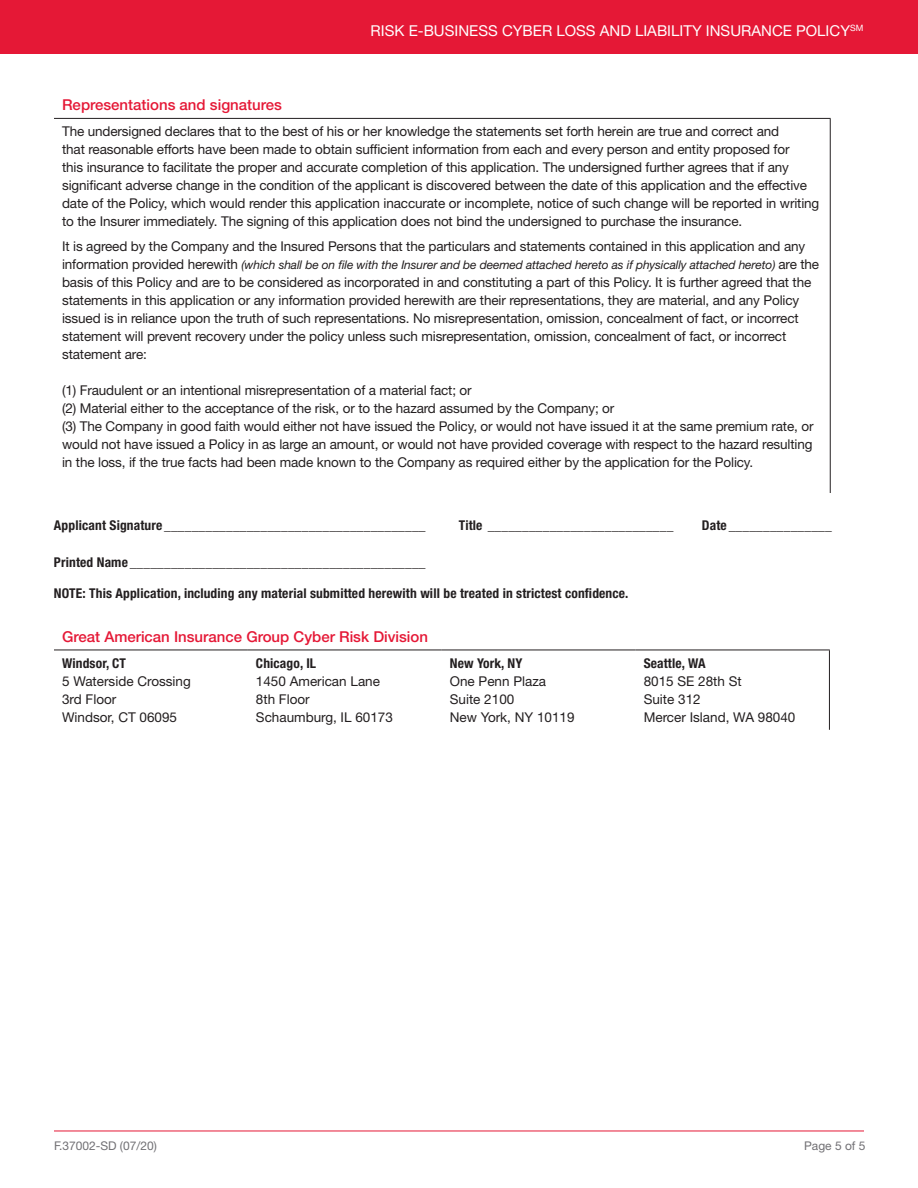
<style>
.page{position:relative;width:918px;height:1188px;background:#fff}
.page>*{position:absolute;margin:0;border:0;box-sizing:border-box;transform-origin:0 0}
.t1{font:500 15px "Helvetica Neue LT Std";color:#e51836}
.t2{font:15px "Helvetica Neue LT Std";color:#fff}
.t3{font:13.5px/18px "Helvetica Neue LT Std";letter-spacing:-.01em;color:#231f20}
.t4{font:700 condensed 13.5px "Helvetica Neue LT Std";letter-spacing:.01em;color:#231f20}
.t5{font:italic 12px "Helvetica Neue LT Std";letter-spacing:-.01em;color:#231f20}
.t6{font:12px "Helvetica Neue LT Std";color:#717074}
.s1{font-style:normal;font-size:13.5px}
</style>
<div class="page">
<div style="left:0;top:0;width:918px;height:54px;background:#e51836"></div>
<hr style="left:54px;top:1131px;width:810px;height:1px;background:#e51836">
<hr style="left:54px;top:118px;width:777px;height:1px;background:#231f20">
<hr style="left:830px;top:119px;width:1px;height:374px;background:#231f20">
<hr style="left:54px;top:650px;width:194px;height:1px;background:#231f20">
<hr style="left:248px;top:650px;width:194px;height:1px;background:#231f20">
<hr style="left:442px;top:650px;width:194px;height:1px;background:#231f20">
<hr style="left:636px;top:650px;width:194px;height:1px;background:#231f20">
<hr style="left:829px;top:650px;width:1px;height:80px;background:#231f20">
<p class="t2" style="left:371px;top:22px;width:494px">RISK E-BUSINESS CYBER LOSS AND LIABILITY INSURANCE POLICY<sup>SM</sup></p>
<p class="t1" style="left:62px;top:96px;width:221px">Representations and signatures</p>
<p class="t3" style="left:62px;top:122px;width:759px">The undersigned declares that to the best of his or her knowledge the statements set forth herein are true and correct and<br>that reasonable efforts have been made to obtain sufficient information from each and every person and entity proposed for<br>this insurance to facilitate the proper and accurate completion of this application. The undersigned further agrees that if any significant adverse change in the condition of the applicant is discovered between the date of this application and the effective date of the Policy, which would render this application inaccurate or incomplete, notice of such change will be reported in writing to the Insurer immediately. The signing of this application does not bind the undersigned to purchase the insurance.</p>
<p class="t3" style="left:62px;top:237px;width:745px">It is agreed by the Company and the Insured Persons that the particulars and statements contained in this application and any</p>
<p class="t5" style="left:62px;top:257px;width:759px"><span class="s1">information provided herewith</span> (which shall be on file with the Insurer and be deemed attached hereto as if physically attached hereto) <span class="s1">are the</span></p>
<p class="t3" style="left:62px;top:273px;width:751px">basis of this Policy and are to be considered as incorporated in and constituting a part of this Policy. It is further agreed that the statements in this application or any information provided herewith are their representations, they are material, and any Policy issued is in reliance upon the truth of such representations. No misrepresentation, omission, concealment of fact, or incorrect statement will prevent recovery under the policy unless such misrepresentation, omission, concealment of fact, or incorrect statement are:</p>
<p class="t3" style="left:62px;top:381px;width:753px">(1) Fraudulent or an intentional misrepresentation of a material fact; or<br>(2) Material either to the acceptance of the risk, or to the hazard assumed by the Company; or<br>(3) The Company in good faith would either not have issued the Policy, or would not have issued it at the same premium rate, or would not have issued a Policy in as large an amount, or would not have provided coverage with respect to the hazard resulting in the loss, if the true facts had been made known to the Company as required either by the application for the Policy.</p>
<p class="t4" style="left:54px;top:517px;width:373px">Applicant Signature ______________________________________</p>
<p class="t4" style="left:459px;top:517px;width:216px">Title ___________________________</p>
<p class="t4" style="left:702px;top:517px;width:131px">Date _______________</p>
<p class="t4" style="left:54px;top:554px;width:373px">Printed Name ___________________________________________</p>
<p class="t4" style="left:54px;top:585px;width:576px">NOTE: This Application, including any material submitted herewith will be treated in strictest confidence.</p>
<p class="t1" style="left:62px;top:628px;width:367px">Great American Insurance Group Cyber Risk Division</p>
<p class="t4" style="left:62px;top:655px;width:66px">Windsor, CT</p>
<p class="t3" style="left:62px;top:672px;width:130px">5 Waterside Crossing<br>3rd Floor<br>Windsor, CT 06095</p>
<p class="t4" style="left:256px;top:655px;width:62px">Chicago, IL</p>
<p class="t3" style="left:256px;top:672px;width:138px">1450 American Lane<br>8th Floor<br>Schaumburg, IL 60173</p>
<p class="t4" style="left:644px;top:655px;width:64px">Seattle, WA</p>
<p class="t3" style="left:644px;top:672px;width:153px">8015 SE 28th St<br>Suite 312<br>Mercer Island, WA 98040</p>
<p class="t4" style="left:450px;top:655px;width:74px">New York, NY</p>
<p class="t3" style="left:450px;top:672px;width:126px">One Penn Plaza<br>Suite 2100<br>New York, NY 10119</p>
<p class="t6" style="left:54px;top:1139px;width:104px">F.37002-SD (07/20)</p>
<p class="t6" style="left:804px;top:1139px;width:63px">Page 5 of 5</p>
</div>
